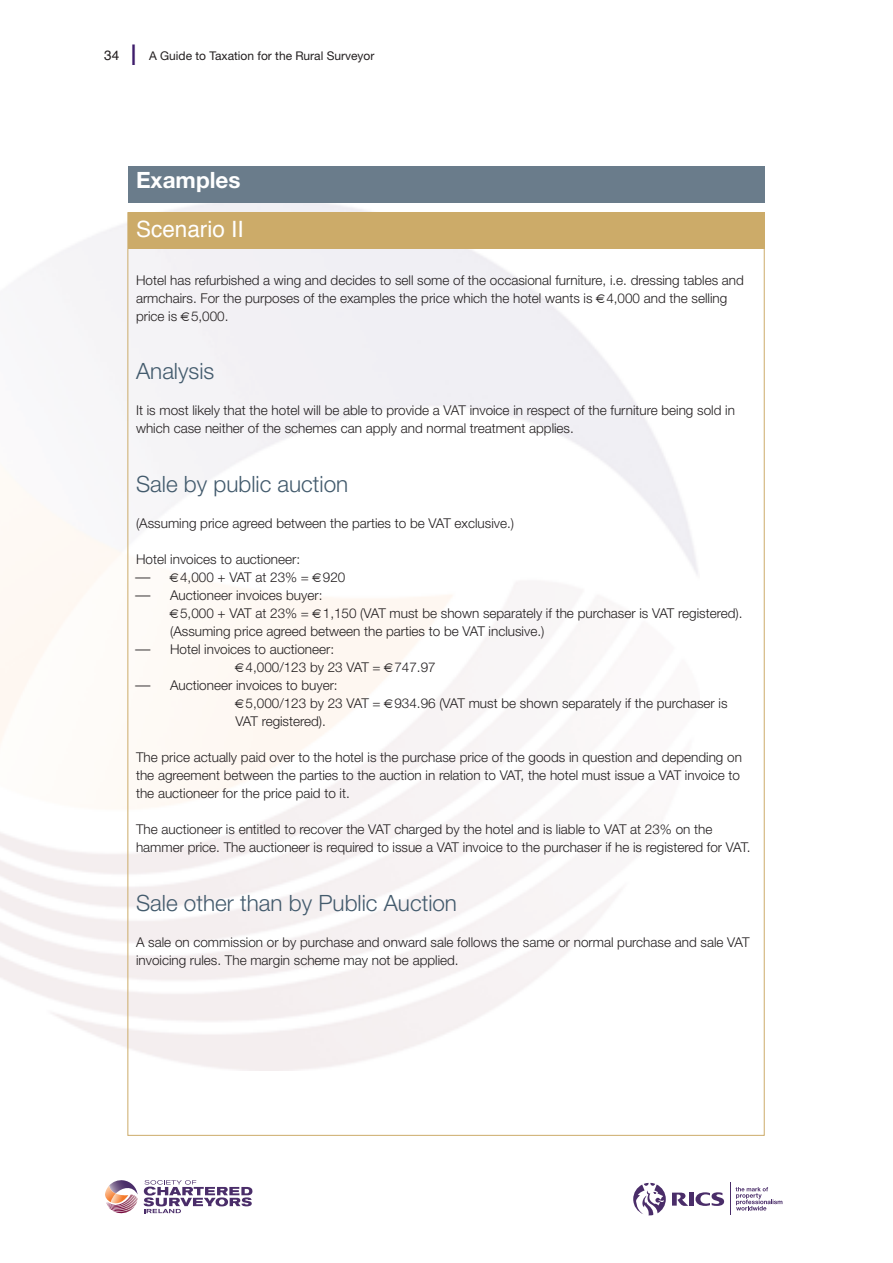
<style>
.page{position:relative;width:893px;height:1263px;background:#fff}
.page>*{position:absolute;margin:0;border:0;box-sizing:border-box;transform-origin:0 0}
.t1{font:300 22.5px "Helvetica Neue";color:#435b6d}
.t2{font:22.5px "Helvetica";color:#fff}
.t3{font:700 22.5px "Helvetica Neue";color:#fff}
.t4{font:300 13.5px/18px "Helvetica Neue";color:#231f20}
.t5{font:13.5px "Helvetica";color:#231f20}
.t6{font:12px "Helvetica Neue";color:#231f20}
.s1{font-size:28.5px;color:#3e1d6b}
</style>
<div class="page">
<svg style="left:105px;top:1180px;width:33px;height:34px"></svg>
<svg style="left:144px;top:1180px;width:108px;height:33px"></svg>
<svg style="left:695px;top:1192px;width:29px;height:14px"></svg>
<div style="left:689px;top:1192px;width:5px;height:13px;background:#4a2d69"></div>
<svg style="left:672px;top:1192px;width:16px;height:14px"></svg>
<svg style="left:633px;top:1183px;width:33px;height:32px"></svg>
<hr style="left:730px;top:1182px;width:1px;height:33px;background:#4a2d69">
<svg style="left:736px;top:1187px;width:46px;height:23px"></svg>
<div style="left:128px;top:166px;width:636px;height:37px;background:#6a7c8b"></div>
<div style="left:128px;top:212px;width:636px;height:37px;background:#ccab69"></div>
<svg style="left:180px;top:312px;width:9px;height:9px"></svg>
<svg style="left:312px;top:609px;width:9px;height:9px"></svg>
<svg style="left:235px;top:663px;width:9px;height:9px"></svg>
<svg style="left:384px;top:663px;width:9px;height:9px"></svg>
<svg style="left:235px;top:699px;width:9px;height:9px"></svg>
<p class="t5" style="left:104px;top:49px;width:35px">34 <span class="s1">|</span></p>
<p class="t6" style="left:149px;top:51px;width:227px">A Guide to Taxation for the Rural Surveyor</p>
<h1 class="t3" style="left:136px;top:172px;width:106px">Examples</h1>
<h1 class="t2" style="left:136px;top:219px;width:109px">Scenario II</h1>
<p class="t4" style="left:136px;top:272px;width:609px">Hotel has refurbished a wing and decides to sell some of the occasional furniture, i.e. dressing tables and armchairs. For the purposes of the examples the price which the hotel wants is 4,000 and the selling price is 5,000.</p>
<h1 class="t1" style="left:136px;top:363px;width:80px">Analysis</h1>
<p class="t4" style="left:136px;top:403px;width:600px">It is most likely that the hotel will be able to provide a VAT invoice in respect of the furniture being sold in which case neither of the schemes can apply and normal treatment applies.</p>
<h1 class="t1" style="left:136px;top:476px;width:214px">Sale by public auction</h1>
<p class="t4" style="left:136px;top:515px;width:379px">(Assuming price agreed between the parties to be VAT exclusive.)</p>
<p class="t4" style="left:136px;top:551px;width:166px">Hotel invoices to auctioneer:</p>
<p class="t4" style="left:180px;top:569px;width:167px">4,000 + VAT at 23% = 920</p>
<p class="t4" style="left:170px;top:587px;width:154px">Auctioneer invoices buyer:</p>
<p class="t4" style="left:180px;top:605px;width:564px">5,000 + VAT at 23% = 1,150 (VAT must be shown separately if the purchaser is VAT registered).</p>
<p class="t4" style="left:170px;top:623px;width:376px">(Assuming price agreed between the parties to be VAT inclusive.)</p>
<p class="t4" style="left:246px;top:641px;width:192px;text-indent:-76px">Hotel invoices to auctioneer:<br>4,000/123 by 23 VAT = 747.97</p>
<p class="t4" style="left:170px;top:677px;width:169px">Auctioneer invoices to buyer:</p>
<p class="t4" style="left:246px;top:695px;width:483px">5,000/123 by 23 VAT = 934.96 (VAT must be shown separately if the purchaser is</p>
<p class="t4" style="left:236px;top:713px;width:92px">VAT registered).</p>
<p class="t4" style="left:136px;top:749px;width:607px">The price actually paid over to the hotel is the purchase price of the goods in question and depending on the agreement between the parties to the auction in relation to VAT, the hotel must issue a VAT invoice to the auctioneer for the price paid to it.</p>
<p class="t4" style="left:136px;top:821px;width:616px">The auctioneer is entitled to recover the VAT charged by the hotel and is liable to VAT at 23% on the hammer price. The auctioneer is required to issue a VAT invoice to the purchaser if he is registered for VAT.</p>
<h1 class="t1" style="left:136px;top:895px;width:322px">Sale other than by Public Auction</h1>
<p class="t4" style="left:136px;top:934px;width:615px">A sale on commission or by purchase and onward sale follows the same or normal purchase and sale VAT invoicing rules. The margin scheme may not be applied.</p>
</div>
